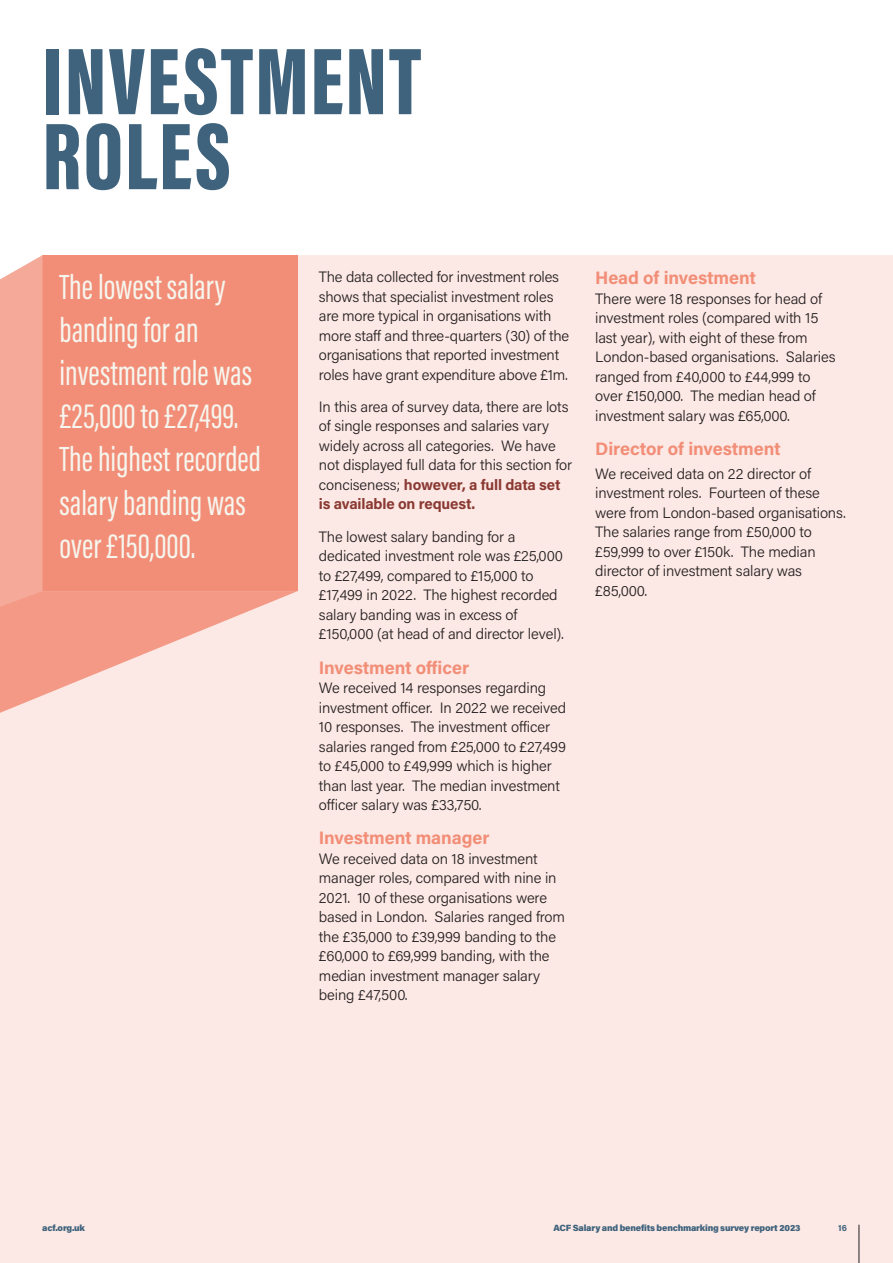
<style>
.page{position:relative;width:893px;height:1263px;background:#fff}
.page>*{position:absolute;margin:0;border:0;box-sizing:border-box;transform-origin:0 0}
.H1_TITLE_DARK_BLUE{font:900 97.5px "Acumin Pro Extra Cond";letter-spacing:.02em;color:#3f637d}
.BODY_COPY_BLACK{font:36px/43.2px "Acumin Pro Extra Cond";color:#f6f5ee}
.H2_TITLE_DARK_BLUE_10PT{font:700 18px "Acumin Pro";letter-spacing:-.01em;color:#f28e77}
.H2_TITLE_DARK_BLUE_12PT{font:700 18px "Acumin Pro";letter-spacing:-.005em;color:#f28e77}
.BODY_COPY_BLACK-2{font:300 15px/19.5px "Acumin Pro";letter-spacing:-.01em;color:#231f20}
.t1{font:900 9px "Acumin Pro";letter-spacing:-.025em;color:#3f637d}
.t2{font:700 9px "Acumin Pro";color:#3f637d}
.s1{font-weight:700;color:#8a3932}
</style>
<div class="page">
<div style="left:0;top:255px;width:893px;height:1008px;background:#fce8e4"></div>
<svg style="left:0;top:255px;width:298px;height:458px;background:#f39e8b"></svg>
<hr style="left:859px;top:1225px;width:1px;height:38px;background:#231f20">
<p class="H1_TITLE_DARK_BLUE" style="left:43px;top:22px;width:380px">INVESTMENT</p>
<p class="H1_TITLE_DARK_BLUE" style="left:43px;top:97px;width:190px">ROLES</p>
<p class="BODY_COPY_BLACK-2" style="left:319px;top:267px;width:252px">The data collected for investment roles shows that specialist investment roles are more typical in organisations with more staff and three-quarters (30) of the organisations that reported investment roles have grant expenditure above £1m.</p>
<p class="BODY_COPY_BLACK-2" style="left:319px;top:396px;width:255px">In this area of survey data, there are lots of single responses and salaries vary widely across all categories. We have not displayed full data for this section for conciseness; <span class="s1">however, a full data set is available on request.</span></p>
<p class="BODY_COPY_BLACK-2" style="left:319px;top:526px;width:247px">The lowest salary banding for a dedicated investment role was £25,000 to £27,499, compared to £15,000 to £17,499 in 2022. The highest recorded salary banding was in excess of £150,000 (at head of and director level).</p>
<p class="H2_TITLE_DARK_BLUE_10PT" style="left:319px;top:655px;width:152px">Investment officer</p>
<p class="BODY_COPY_BLACK-2" style="left:319px;top:677px;width:249px">We received 14 responses regarding investment officer. In 2022 we received 10 responses. The investment officer salaries ranged from £25,000 to £27,499 to £45,000 to £49,999 which is higher than last year. The median investment officer salary was £33,750.</p>
<p class="H2_TITLE_DARK_BLUE_10PT" style="left:319px;top:825px;width:172px">Investment manager</p>
<p class="BODY_COPY_BLACK-2" style="left:319px;top:848px;width:248px">We received data on 18 investment manager roles, compared with nine in 2021. 10 of these organisations were based in London. Salaries ranged from the £35,000 to £39,999 banding to the £60,000 to £69,999 banding, with the median investment manager salary being £47,500.</p>
<p class="BODY_COPY_BLACK" style="left:60px;top:265px;width:203px">The lowest salary banding for an investment role was £25,000 to £27,499.<br>The highest recorded salary banding was over £150,000.</p>
<p class="H2_TITLE_DARK_BLUE_10PT" style="left:595px;top:265px;width:162px">Head of investment</p>
<p class="BODY_COPY_BLACK-2" style="left:595px;top:288px;width:242px">There were 18 responses for head of investment roles (compared with 15 last year), with eight of these from London-based organisations. Salaries ranged from £40,000 to £44,999 to over £150,000. The median head of investment salary was £65,000.</p>
<p class="H2_TITLE_DARK_BLUE_12PT" style="left:595px;top:436px;width:187px">Director of investment</p>
<p class="BODY_COPY_BLACK-2" style="left:595px;top:463px;width:252px">We received data on 22 director of investment roles. Fourteen of these were from London-based organisations.<br>The salaries range from £50,000 to £59,999 to over £150k. The median director of investment salary was £85,000.</p>
<p class="t1" style="left:42px;top:1222px;width:44px">acf.org.uk</p>
<p class="t1" style="left:553px;top:1222px;width:249px">ACF Salary and benefits benchmarking survey report 2023</p>
<p class="t2" style="left:838px;top:1222px;width:10px">16</p>
</div>
